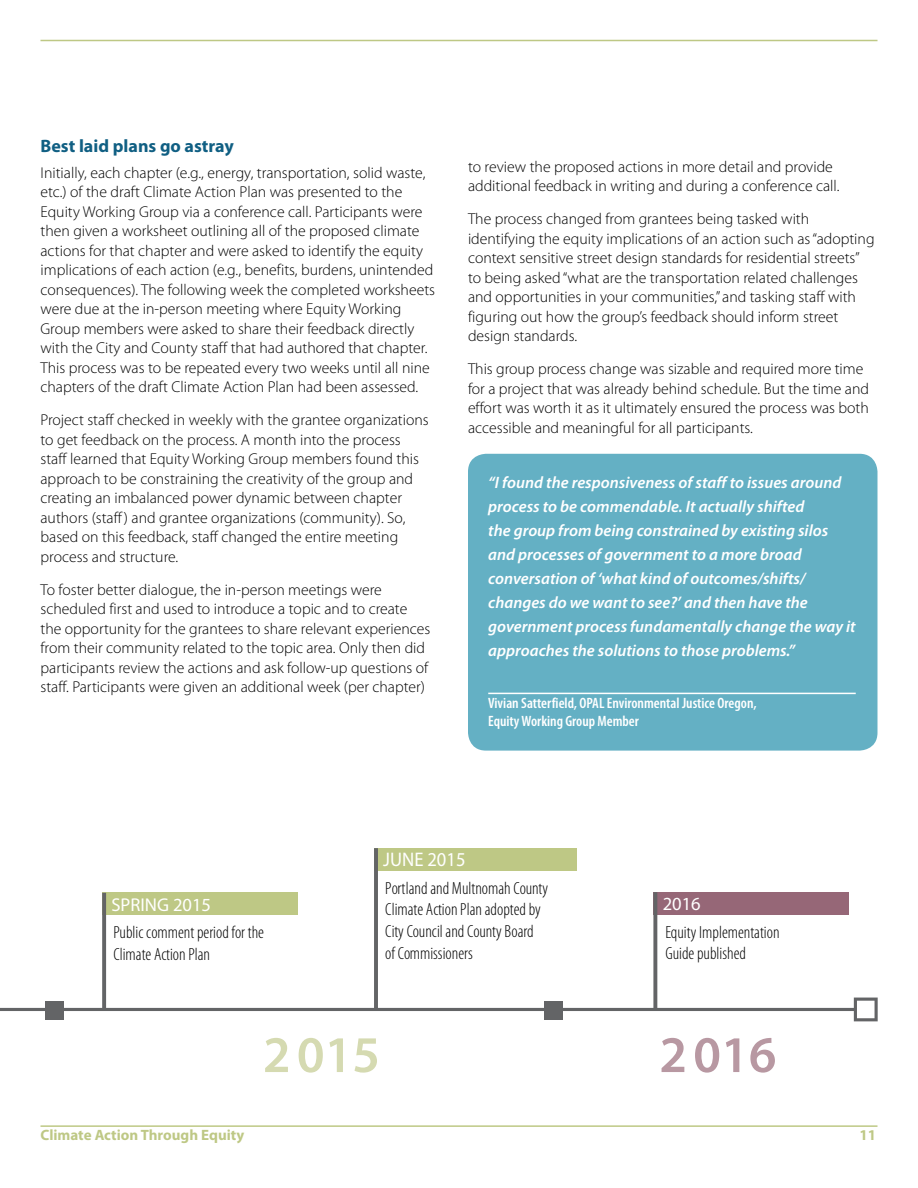
<style>
.page{position:relative;width:918px;height:1188px;background:#fff}
.page>*{position:absolute;margin:0;border:0;box-sizing:border-box;transform-origin:0 0}
.t1{font:600 51.75px "Myriad Pro";color:#d5dab1}
.t2{font:600 51.75px "Myriad Pro";color:#b898a2}
.t3{font:19.8px "Myriad Pro";color:#fff;scale:.94 1}
.t4{font:18.6px "Myriad Pro";color:#fff}
.t5{font:700 18px "Myriad Pro";color:#105f83}
.t6{font:300 condensed 17.7px/21.9px "Myriad Pro";color:#000}
.t7{font:italic 600 16.5px/24px "Myriad Pro";color:#fff}
.t8{font:300 15.75px/19.5px "Myriad Pro";color:#000}
.t9{font:600 condensed 15px/18px "Myriad Pro";color:#fff}
.t10{font:700 15px "Myriad Pro";color:#bec885}
</style>
<div class="page">
<hr style="left:40px;top:1125px;width:838px;height:2px;background:#bec885">
<hr style="left:40px;top:40px;width:838px;height:1px;background:#bec885">
<div style="left:468px;top:454px;width:410px;height:297px;background:#64b0c4;border-radius:18px"></div>
<hr style="left:488px;top:693px;width:368px;height:1px;background:#fff">
<div style="left:102px;top:893px;width:195px;height:22px;background:#bec885"></div>
<svg style="left:102px;top:893px;width:4px;height:115px"></svg>
<div style="left:374px;top:848px;width:203px;height:22px;background:#bec885"></div>
<hr style="left:374px;top:848px;width:4px;height:160px;background:#636466">
<div style="left:653px;top:892px;width:196px;height:22px;background:#966777"></div>
<svg style="left:653px;top:892px;width:4px;height:116px"></svg>
<hr style="left:0;top:1008px;width:866px;height:3px;background:#636466">
<svg style="left:854px;top:998px;width:24px;height:23px"></svg>
<div style="left:46px;top:1001px;width:18px;height:19px;background:#636466"></div>
<div style="left:545px;top:1001px;width:18px;height:19px;background:#636466"></div>
<p class="t5" style="left:40px;top:134px;width:195px">Best laid plans go astray</p>
<p class="t8" style="left:40px;top:163px;width:396px">Initially, each chapter (e.g., energy, transportation, solid waste, etc.) of the draft Climate Action Plan was presented to the Equity Working Group via a conference call. Participants were then given a worksheet outlining all of the proposed climate actions for that chapter and were asked to identify the equity implications of each action (e.g., benefits, burdens, unintended consequences). The following week the completed worksheets were due at the in-person meeting where Equity Working Group members were asked to share their feedback directly with the City and County staff that had authored that chapter.<br>This process was to be repeated every two weeks until all nine chapters of the draft Climate Action Plan had been assessed.</p>
<p class="t8" style="left:40px;top:410px;width:390px">Project staff checked in weekly with the grantee organizations to get feedback on the process. A month into the process staff learned that Equity Working Group members found this approach to be constraining the creativity of the group and creating an imbalanced power dynamic between chapter authors (staff ) and grantee organizations (community). So, based on this feedback, staff changed the entire meeting process and structure.</p>
<p class="t8" style="left:40px;top:580px;width:391px">To foster better dialogue, the in-person meetings were scheduled first and used to introduce a topic and to create the opportunity for the grantees to share relevant experiences from their community related to the topic area. Only then did participants review the actions and ask follow-up questions of staff. Participants were given an additional week (per chapter)</p>
<p class="t8" style="left:468px;top:157px;width:373px">to review the proposed actions in more detail and provide additional feedback in writing and during a conference call.</p>
<p class="t8" style="left:468px;top:209px;width:408px">The process changed from grantees being tasked with identifying the equity implications of an action such as “adopting context sensitive street design standards for residential streets” to being asked “what are the transportation related challenges and opportunities in your communities,” and tasking staff with figuring out how the group’s feedback should inform street design standards.</p>
<p class="t8" style="left:468px;top:359px;width:403px">This group process change was sizable and required more time for a project that was already behind schedule. But the time and effort was worth it as it ultimately ensured the process was both accessible and meaningful for all participants.</p>
<p class="t7" style="left:488px;top:470px;width:369px">“I found the responsiveness of staff to issues around process to be commendable. It actually shifted<br>the group from being constrained by existing silos and processes of government to a more broad conversation of ‘what kind of outcomes/shifts/ changes do we want to see?’ and then have the government process fundamentally change the way it approaches the solutions to those problems.”</p>
<p class="t9" style="left:488px;top:693px;width:270px">Vivian Satterfield, OPAL Environmental Justice Oregon,<br>Equity Working Group Member</p>
<p class="t4" style="left:111px;top:893px;width:101px">SPRING 2015</p>
<p class="t6" style="left:113px;top:921px;width:152px">Public comment period for the<br>Climate Action Plan</p>
<p class="t3" style="left:383px;top:847px;width:89px">JUNE 2015</p>
<p class="t6" style="left:385px;top:877px;width:164px">Portland and Multnomah County<br>Climate Action Plan adopted by<br>City Council and County Board<br>of Commissioners</p>
<p class="t4" style="left:663px;top:893px;width:40px">2016</p>
<p class="t6" style="left:666px;top:921px;width:116px">Equity Implementation<br>Guide published</p>
<h1 class="t1" style="left:263px;top:1022px;width:119px">2015</h1>
<h1 class="t2" style="left:659px;top:1022px;width:119px">2016</h1>
<p class="t10" style="left:40px;top:1126px;width:205px">Climate Action Through Equity</p>
<p class="t10" style="left:859px;top:1126px;width:18px">11</p>
</div>
